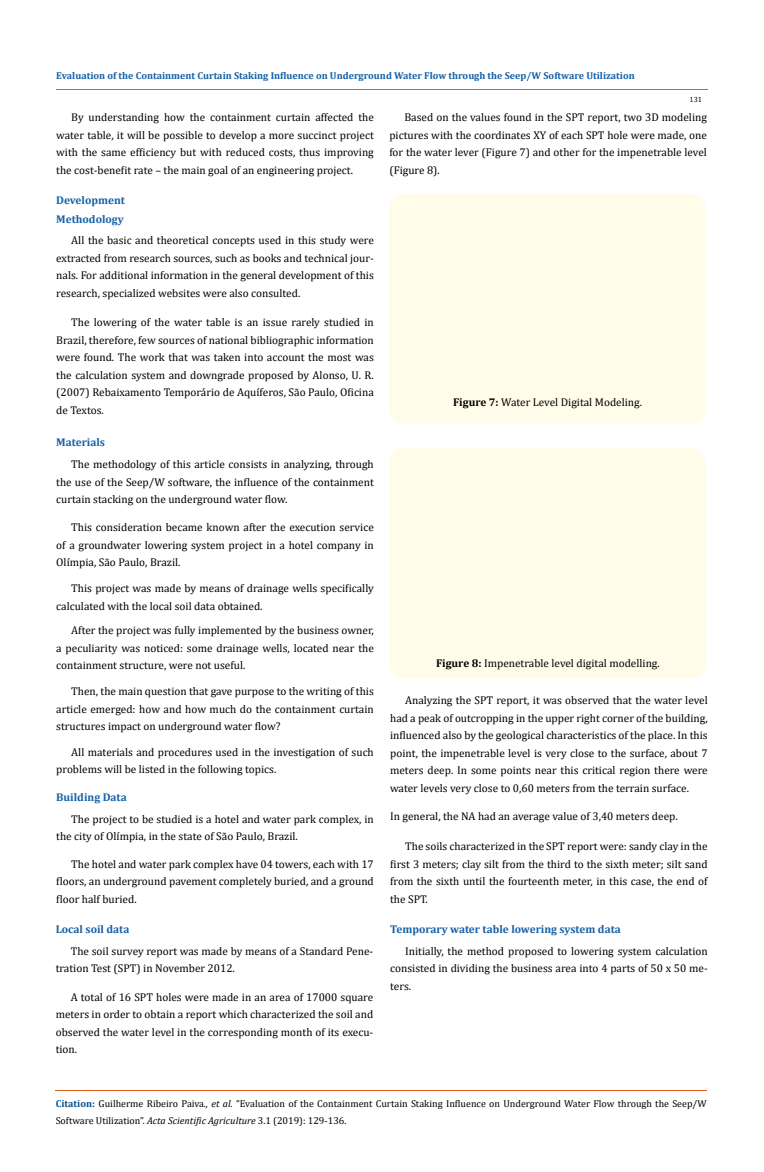
<style>
.page{position:relative;width:764px;height:1172px;background:#fff}
.page>*{position:absolute;margin:0;border:0;box-sizing:border-box;transform-origin:0 0}
.t1{font:11.25px/17.5px "Cambria";color:#000;text-align:justify}
.t2{font:700 11.25px/18.2px "Cambria";color:#1560a6}
.t3{font:10px/17.5px "Cambria";color:#000}
.t4{font:700 10px "Cambria";color:#1560a6}
.t5{font:7.5px "Cambria";color:#000}
.s1{font-weight:700}
.s2{font-weight:700;color:#035089}
.s3{font-style:italic}
</style>
<div class="page">
<div style="left:389px;top:194px;width:317px;height:230px;background:#fffde9;border-radius:15px"></div>
<div style="left:389px;top:448px;width:317px;height:230px;background:#fffde9;border-radius:15px"></div>
<hr style="left:56px;top:90px;width:652px;height:1px;background:#e05d1a">
<hr style="left:56px;top:1089px;width:651px;height:1px;background:#e05d1a">
<p class="t4" style="left:56px;top:69px;width:580px">Evaluation of the Containment Curtain Staking Influence on Underground Water Flow through the Seep/W Software Utilization</p>
<p class="t5" style="left:689px;top:95px;width:14px">131</p>
<p class="t1" style="left:56px;top:108px;width:319px;text-indent:15px">By understanding how the containment curtain affected the water table, it will be possible to develop a more succinct project with the same efficiency but with reduced costs, thus improving the cost-benefit rate – the main goal of an engineering project.</p>
<p class="t2" style="left:56px;top:191px;width:70px">Development<br>Methodology</p>
<p class="t1" style="left:56px;top:232px;width:319px;text-indent:15px">All the basic and theoretical concepts used in this study were extracted from research sources, such as books and technical jour&shy;nals. For additional information in the general development of this research, specialized websites were also consulted.</p>
<p class="t1" style="left:56px;top:313px;width:319px;text-indent:15px">The lowering of the water table is an issue rarely studied in Brazil, therefore, few sources of national bibliographic information were found. The work that was taken into account the most was the calculation system and downgrade proposed by Alonso, U. R. (2007) Rebaixamento Temporário de Aquíferos, São Paulo, Oficina de Textos.</p>
<p class="t2" style="left:56px;top:433px;width:50px">Materials</p>
<p class="t1" style="left:56px;top:455px;width:319px;text-indent:15px">The methodology of this article consists in analyzing, through the use of the Seep/W software, the influence of the containment curtain stacking on the underground water flow.</p>
<p class="t1" style="left:56px;top:518px;width:319px;text-indent:15px">This consideration became known after the execution service of a groundwater lowering system project in a hotel company in Olímpia, São Paulo, Brazil.</p>
<p class="t1" style="left:56px;top:579px;width:319px;text-indent:15px">This project was made by means of drainage wells specifically calculated with the local soil data obtained.</p>
<p class="t1" style="left:56px;top:621px;width:319px;text-indent:15px">After the project was fully implemented by the business owner, a peculiarity was noticed: some drainage wells, located near the containment structure, were not useful.</p>
<p class="t1" style="left:56px;top:682px;width:319px;text-indent:15px">Then, the main question that gave purpose to the writing of this article emerged: how and how much do the containment curtain structures impact on underground water flow?</p>
<p class="t1" style="left:56px;top:743px;width:319px;text-indent:15px">All materials and procedures used in the investigation of such problems will be listed in the following topics.</p>
<p class="t1" style="left:56px;top:809px;width:319px;text-indent:15px">The project to be studied is a hotel and water park complex, in the city of Olímpia, in the state of São Paulo, Brazil.</p>
<p class="t2" style="left:56px;top:787px;width:72px">Building Data</p>
<p class="t1" style="left:56px;top:855px;width:319px;text-indent:15px">The hotel and water park complex have 04 towers, each with 17 floors, an underground pavement completely buried, and a ground floor half buried.</p>
<p class="t2" style="left:56px;top:919px;width:75px">Local soil data</p>
<p class="t1" style="left:56px;top:942px;width:319px;text-indent:15px">The soil survey report was made by means of a Standard Pene&shy;tration Test (SPT) in November 2012.</p>
<p class="t1" style="left:56px;top:987px;width:319px;text-indent:15px">A total of 16 SPT holes were made in an area of 17000 square meters in order to obtain a report which characterized the soil and observed the water level in the corresponding month of its execu&shy;tion.</p>
<p class="t1" style="left:389px;top:108px;width:319px;text-indent:15px">Based on the values found in the SPT report, two 3D modeling pictures with the coordinates XY of each SPT hole were made, one for the water lever (Figure 7) and other for the impenetrable level (Figure 8).</p>
<p class="t1" style="left:453px;top:393px;width:190px"><span class="s1">Figure 7:</span> Water Level Digital Modeling.</p>
<p class="t1" style="left:436px;top:653px;width:225px"><span class="s1">Figure 8:</span> Impenetrable level digital modelling.</p>
<p class="t1" style="left:390px;top:691px;width:319px;text-indent:15px">Analyzing the SPT report, it was observed that the water level had a peak of outcropping in the upper right corner of the building, influenced also by the geological characteristics of the place. In this point, the impenetrable level is very close to the surface, about 7 meters deep. In some points near this critical region there were water levels very close to 0,60 meters from the terrain surface.</p>
<p class="t1" style="left:390px;top:806px;width:289px">In general, the NA had an average value of 3,40 meters deep.</p>
<p class="t1" style="left:390px;top:837px;width:319px;text-indent:15px">The soils characterized in the SPT report were: sandy clay in the first 3 meters; clay silt from the third to the sixth meter; silt sand from the sixth until the fourteenth meter, in this case, the end of the SPT.</p>
<p class="t2" style="left:390px;top:919px;width:232px">Temporary water table lowering system data</p>
<p class="t1" style="left:390px;top:942px;width:319px;text-indent:15px">Initially, the method proposed to lowering system calculation consisted in dividing the business area into 4 parts of 50 x 50 me&shy;ters.</p>
<p class="t3" style="left:56px;top:1094px;width:652px"><span class="s2">Citation:</span> Guilherme Ribeiro Paiva<span class="s3">., et al.</span> “Evaluation of the Containment Curtain Staking Influence on Underground Water Flow through the Seep/W<br>Software Utilization”. <span class="s3">Acta Scientific Agriculture</span> 3.1 (2019): 129-136.</p>
</div>
